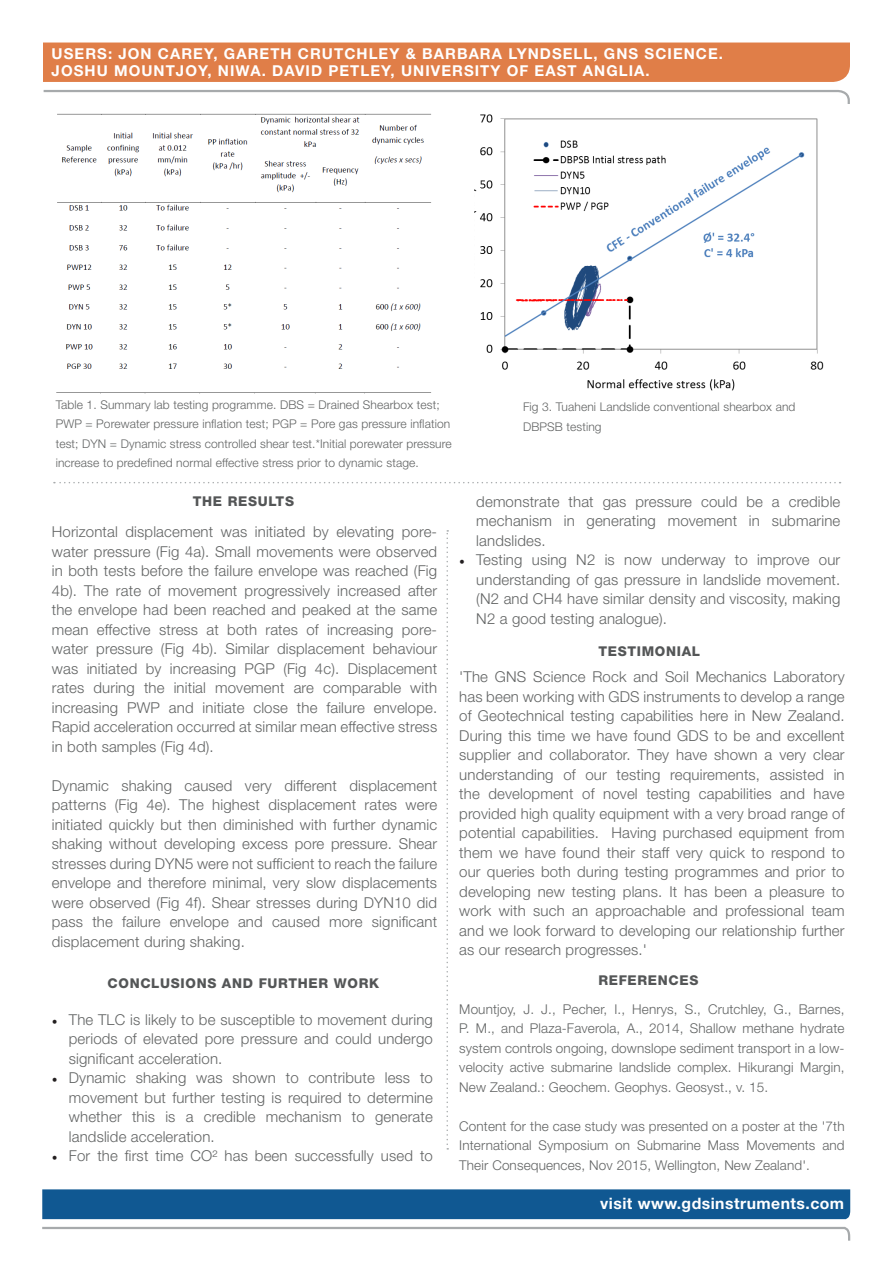
<style>
.page{position:relative;width:893px;height:1263px;background:#fff}
.page>*{position:absolute;margin:0;border:0;box-sizing:border-box;transform-origin:0 0}
.t1{font:700 15.75px "Helvetica Neue LT Std";letter-spacing:.03em;color:#fff}
.t2{font:300 15px/19.5px "Helvetica Neue LT Std";letter-spacing:.01em;color:#626464;text-align:justify}
.t3{font:700 15px/16.5px "Helvetica Neue LT Std";letter-spacing:.07em;color:#fff}
.t4{font:300 13.5px/19.5px "Helvetica Neue LT Std";letter-spacing:.01em;color:#626464;text-align:justify}
.t5{font:800 13.5px "Helvetica Neue LT Std";letter-spacing:.05em;color:#545657}
.t6{font:300 12px/19.5px "Helvetica Neue LT Std";letter-spacing:.01em;color:#626464}
.s1{font-family:"Minion Pro";font-weight:400;color:#231f20}
</style>
<div class="page">
<svg style="left:42px;top:1226px;width:809px;height:15px"></svg>
<div style="left:42px;top:1189px;width:808px;height:30px;background:#105892"></div>
<svg style="left:54px;top:482px;width:786px;height:1px"></svg>
<div style="left:43px;top:43px;width:807px;height:39px;background:#e07e48"></div>
<svg style="left:43px;top:90px;width:807px;height:14px"></svg>
<img style="left:56px;top:113px;width:376px;height:281px">
<img style="left:475px;top:114px;width:349px;height:277px">
<svg style="left:446px;top:530px;width:2px;height:619px"></svg>
<p class="t3" style="left:52px;top:45px;width:673px">USERS: JON CAREY, GARETH CRUTCHLEY &amp; BARBARA LYNDSELL, GNS SCIENCE.<br>JOSHU MOUNTJOY, NIWA. DAVID PETLEY, UNIVERSITY OF EAST ANGLIA.</p>
<p class="t6" style="left:56px;top:395px;width:398px">Table 1. Summary lab testing programme. DBS = Drained Shearbox test; PWP = Porewater pressure inflation test; PGP = Pore gas pressure inflation test; DYN = Dynamic stress controlled shear test.*Initial porewater pressure increase to predefined normal effective stress prior to dynamic stage.</p>
<p class="t6" style="left:523px;top:397px;width:274px">Fig 3. Tuaheni Landslide conventional shearbox and<br>DBPSB testing</p>
<p class="t2" style="left:476px;top:491px;width:366px">demonstrate that gas pressure could be a credible mechanism in generating movement in submarine landslides.</p>
<p class="t2" style="left:476px;top:550px;width:366px;text-indent:-17px"><span class="s1">•</span> Testing using N2 is now underway to improve our understanding of gas pressure in landslide movement. (N2 and CH4 have similar density and viscosity, making N2 a good testing analogue).</p>
<p class="t5" style="left:193px;top:493px;width:103px">THE RESULTS</p>
<p class="t2" style="left:52px;top:522px;width:387px">Horizontal displacement was initiated by elevating pore&shy;water pressure (Fig 4a). Small movements were observed in both tests before the failure envelope was reached (Fig 4b). The rate of movement progressively increased after the envelope had been reached and peaked at the same mean effective stress at both rates of increasing pore&shy;water pressure (Fig 4b). Similar displacement behaviour was initiated by increasing PGP (Fig 4c). Displacement rates during the initial movement are comparable with increasing PWP and initiate close the failure envelope.<br>Rapid acceleration occurred at similar mean effective stress in both samples (Fig 4d).</p>
<p class="t2" style="left:52px;top:775px;width:387px">Dynamic shaking caused very different displacement patterns (Fig 4e). The highest displacement rates were initiated quickly but then diminished with further dynamic shaking without developing excess pore pressure. Shear stresses during DYN5 were not sufficient to reach the failure envelope and therefore minimal, very slow displacements were observed (Fig 4f). Shear stresses during DYN10 did pass the failure envelope and caused more significant displacement during shaking.</p>
<p class="t5" style="left:598px;top:643px;width:103px">TESTIMONIAL</p>
<p class="t2" style="left:459px;top:667px;width:387px">'The GNS Science Rock and Soil Mechanics Laboratory has been working with GDS instruments to develop a range of Geotechnical testing capabilities here in New Zealand.<br>During this time we have found GDS to be and excellent supplier and collaborator. They have shown a very clear understanding of our testing requirements, assisted in the development of novel testing capabilities and have provided high quality equipment with a very broad range of potential capabilities. Having purchased equipment from them we have found their staff very quick to respond to our queries both during testing programmes and prior to developing new testing plans. It has been a pleasure to work with such an approachable and professional team and we look forward to developing our relationship further as our research progresses.'</p>
<p class="t5" style="left:108px;top:975px;width:273px">CONCLUSIONS AND FURTHER WORK</p>
<p class="t2" style="left:69px;top:1009px;width:366px;text-indent:-17px"><span class="s1">•</span> The TLC is likely to be susceptible to movement during periods of elevated pore pressure and could undergo significant acceleration.</p>
<p class="t2" style="left:69px;top:1068px;width:366px;text-indent:-17px"><span class="s1">•</span> Dynamic shaking was shown to contribute less to movement but further testing is required to determine whether this is a credible mechanism to generate landslide acceleration.</p>
<p class="t2" style="left:52px;top:1146px;width:383px"><span class="s1">•</span> For the first time CO² has been successfully used to</p>
<p class="t5" style="left:598px;top:972px;width:102px">REFERENCES</p>
<p class="t4" style="left:459px;top:999px;width:387px">Mountjoy, J. J., Pecher, I., Henrys, S., Crutchley, G., Barnes, P. M., and Plaza-Faverola, A., 2014, Shallow methane hydrate system controls ongoing, downslope sediment transport in a low&shy;velocity active submarine landslide complex. Hikurangi Margin, New Zealand.: Geochem. Geophys. Geosyst., v. 15.</p>
<p class="t4" style="left:459px;top:1116px;width:387px">Content for the case study was presented on a poster at the '7th International Symposium on Submarine Mass Movements and Their Consequences, Nov 2015, Wellington, New Zealand'.</p>
<p class="t1" style="left:600px;top:1194px;width:245px">visit www.gdsinstruments.com</p>
</div>
